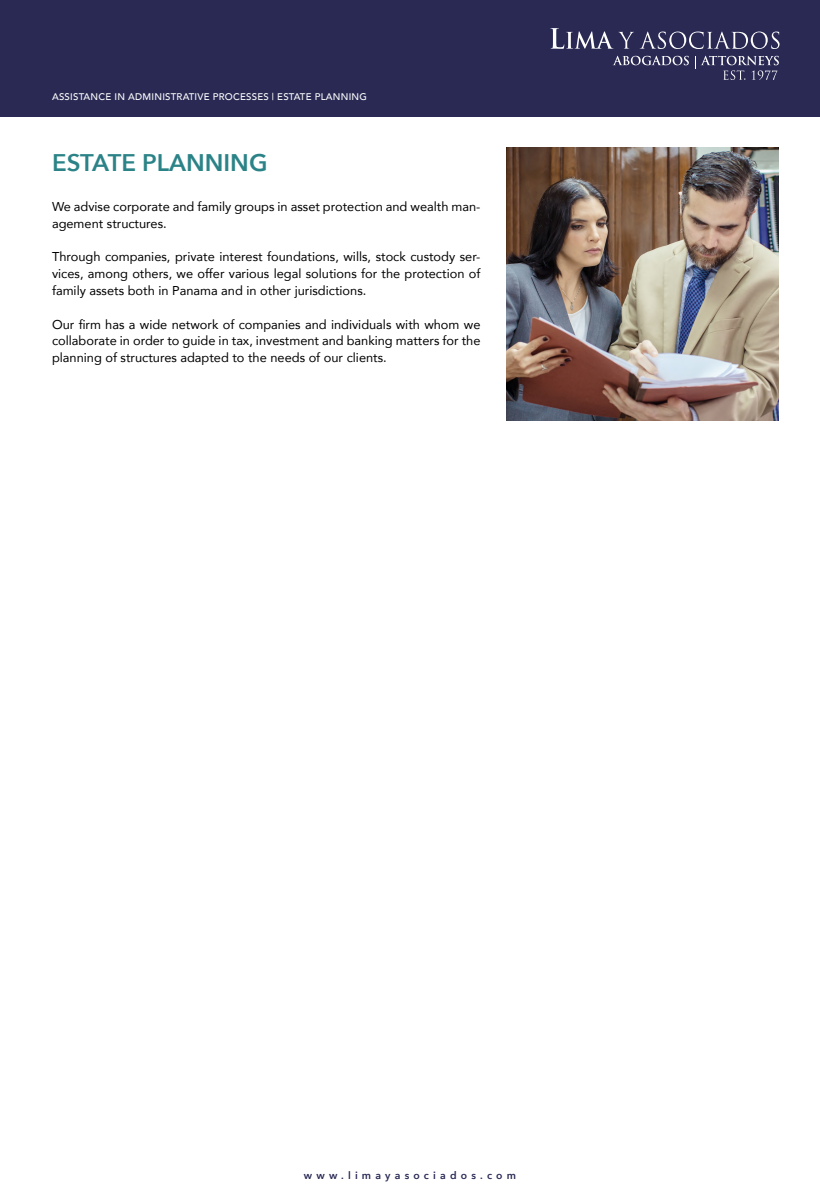
<style>
.page{position:relative;width:820px;height:1195px;background:#fff}
.page>*{position:absolute;margin:0;border:0;box-sizing:border-box;transform-origin:0 0}
.t1{font:600 24px "Avenir Next";color:#2b8387}
.t2{font:12.8px/16.8px "Avenir";color:#000;text-align:justify}
.t3{font:600 10.4px "Avenir Next";letter-spacing:.4em;color:#292954}
.t4{font:500 9.6px "Avenir";letter-spacing:.025em;color:#fff}
</style>
<div class="page">
<div style="left:0;top:0;width:819px;height:116px;background:#292954"></div>
<svg style="left:550px;top:28px;width:83px;height:21px"></svg>
<svg style="left:639px;top:32px;width:140px;height:17px"></svg>
<svg style="left:613px;top:56px;width:75px;height:9px"></svg>
<svg style="left:695px;top:56px;width:83px;height:24px"></svg>
<img style="left:506px;top:147px;width:272px;height:273px">
<p class="t4" style="left:52px;top:89px;width:316px">ASSISTANCE IN ADMINISTRATIVE PROCESSES | ESTATE PLANNING</p>
<h1 class="t1" style="left:52px;top:142px;width:217px">ESTATE PLANNING</h1>
<p class="t2" style="left:52px;top:198px;width:430px">We advise corporate and family groups in asset protection and wealth man&shy;agement structures.</p>
<p class="t2" style="left:52px;top:248px;width:430px">Through companies, private interest foundations, wills, stock custody ser&shy;vices, among others, we offer various legal solutions for the protection of family assets both in Panama and in other jurisdictions.</p>
<p class="t2" style="left:52px;top:315px;width:429px">Our firm has a wide network of companies and individuals with whom we collaborate in order to guide in tax, investment and banking matters for the planning of structures adapted to the needs of our clients.</p>
<p class="t3" style="left:304px;top:1166px;width:213px">www.limayasociados.com</p>
</div>
